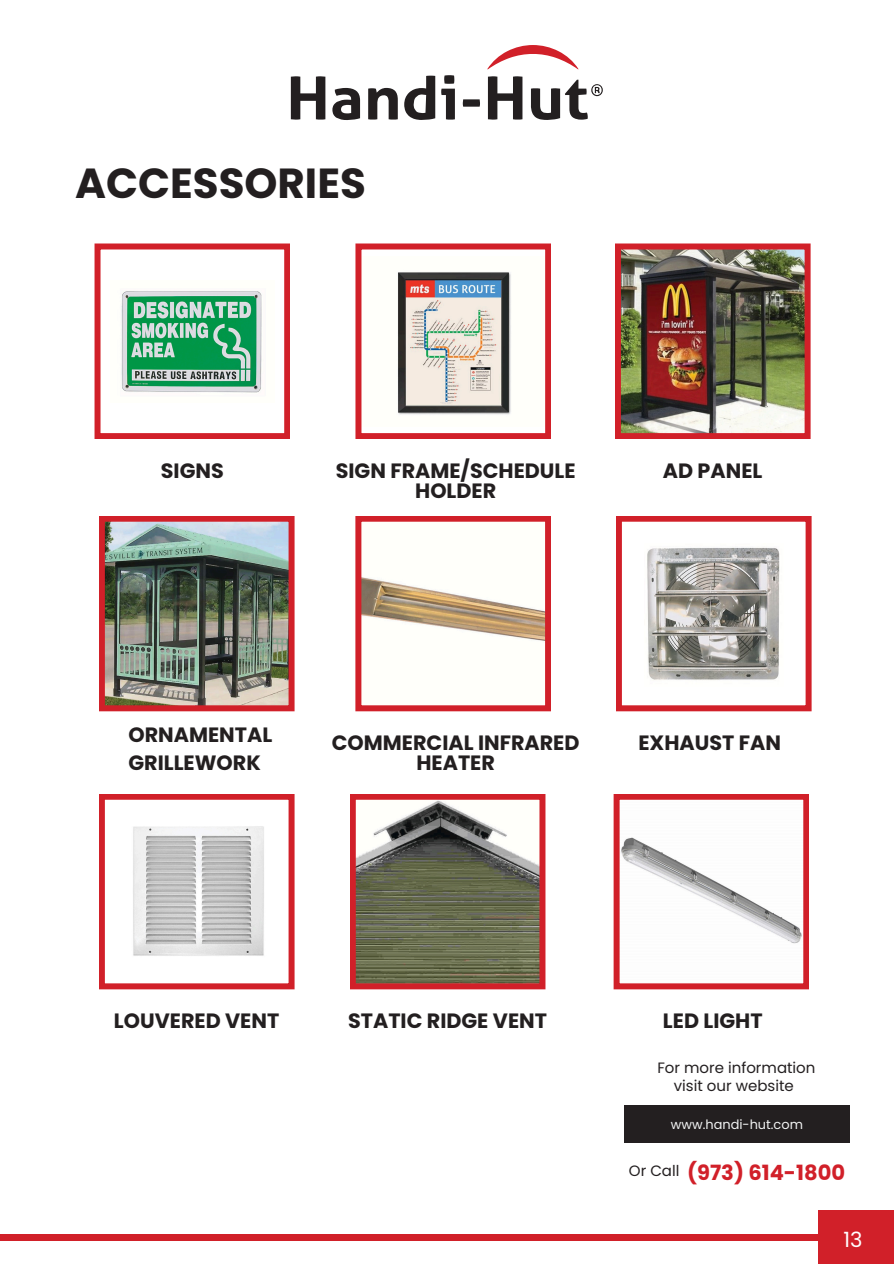
<style>
.page{position:relative;width:894px;height:1264px;background:#fff}
.page>*{position:absolute;margin:0;border:0;box-sizing:border-box;transform-origin:0 0}
.t1{font:700 42px "Poppins";color:#231f20}
.t2{font:700 21px "Poppins";color:#d12029}
.t3{font:21px "Poppins";color:#fff}
.t4{font:700 20.7px/20.2px "Poppins";color:#231f20;text-align:center}
.t5{font:15px "Poppins";color:#231f20}
.t6{font:12.9px "Poppins";color:#f1f2f2}
</style>
<div class="page">
<svg style="left:355px;top:243px;width:196px;height:196px"></svg>
<img style="left:615px;top:243px;width:195px;height:196px">
<svg style="left:616px;top:516px;width:195px;height:195px"></svg>
<svg style="left:99px;top:794px;width:195px;height:195px"></svg>
<svg style="left:94px;top:243px;width:196px;height:196px"></svg>
<img style="left:99px;top:516px;width:195px;height:195px">
<svg style="left:350px;top:794px;width:195px;height:195px;background:#887767"></svg>
<svg style="left:355px;top:516px;width:196px;height:195px"></svg>
<svg style="left:487px;top:45px;width:91px;height:24px"></svg>
<svg style="left:291px;top:76px;width:34px;height:44px"></svg>
<svg style="left:332px;top:88px;width:28px;height:32px"></svg>
<svg style="left:368px;top:88px;width:29px;height:32px"></svg>
<svg style="left:404px;top:76px;width:31px;height:44px"></svg>
<svg style="left:441px;top:75px;width:14px;height:45px"></svg>
<svg style="left:462px;top:99px;width:18px;height:8px"></svg>
<svg style="left:488px;top:76px;width:34px;height:44px"></svg>
<svg style="left:530px;top:80px;width:72px;height:40px"></svg>
<div style="left:0;top:1234px;width:818px;height:6px;background:#d12029"></div>
<div style="left:818px;top:1210px;width:75px;height:53px;background:#d12029"></div>
<div style="left:624px;top:1105px;width:225px;height:37px;background:#231f20"></div>
<svg style="left:613px;top:794px;width:196px;height:195px"></svg>
<h1 class="t1" style="left:75px;top:154px;width:292px">ACCESSORIES</h1>
<p class="t4" style="left:161px;top:460px;width:64px">SIGNS</p>
<h2 class="t4" style="left:336px;top:460px;width:241px">SIGN FRAME/SCHEDULE<br>HOLDER</h2>
<p class="t4" style="left:662px;top:460px;width:101px">AD PANEL</p>
<h2 class="t4" style="left:128px;top:720px;width:145px;line-height:28.2px;text-align:left">ORNAMENTAL<br>GRILLEWORK</h2>
<h2 class="t4" style="left:332px;top:732px;width:249px">COMMERCIAL INFRARED<br>HEATER</h2>
<h2 class="t4" style="left:638px;top:732px;width:144px">EXHAUST FAN</h2>
<p class="t4" style="left:114px;top:1010px;width:167px">LOUVERED VENT</p>
<p class="t4" style="left:348px;top:1010px;width:200px">STATIC RIDGE VENT</p>
<p class="t4" style="left:662px;top:1010px;width:101px">LED LIGHT</p>
<p class="t5" style="left:657px;top:1056px;width:160px">For more information</p>
<p class="t5" style="left:673px;top:1074px;width:121px">visit our website</p>
<p class="t6" style="left:670px;top:1115px;width:133px">www.handi-hut.com</p>
<h2 class="t2" style="left:687px;top:1157px;width:159px">(973) 614-1800</h2>
<h2 class="t5" style="left:628px;top:1160px;width:52px">Or Call</h2>
<p class="t3" style="left:843px;top:1224px;width:21px">13</p>
</div>
